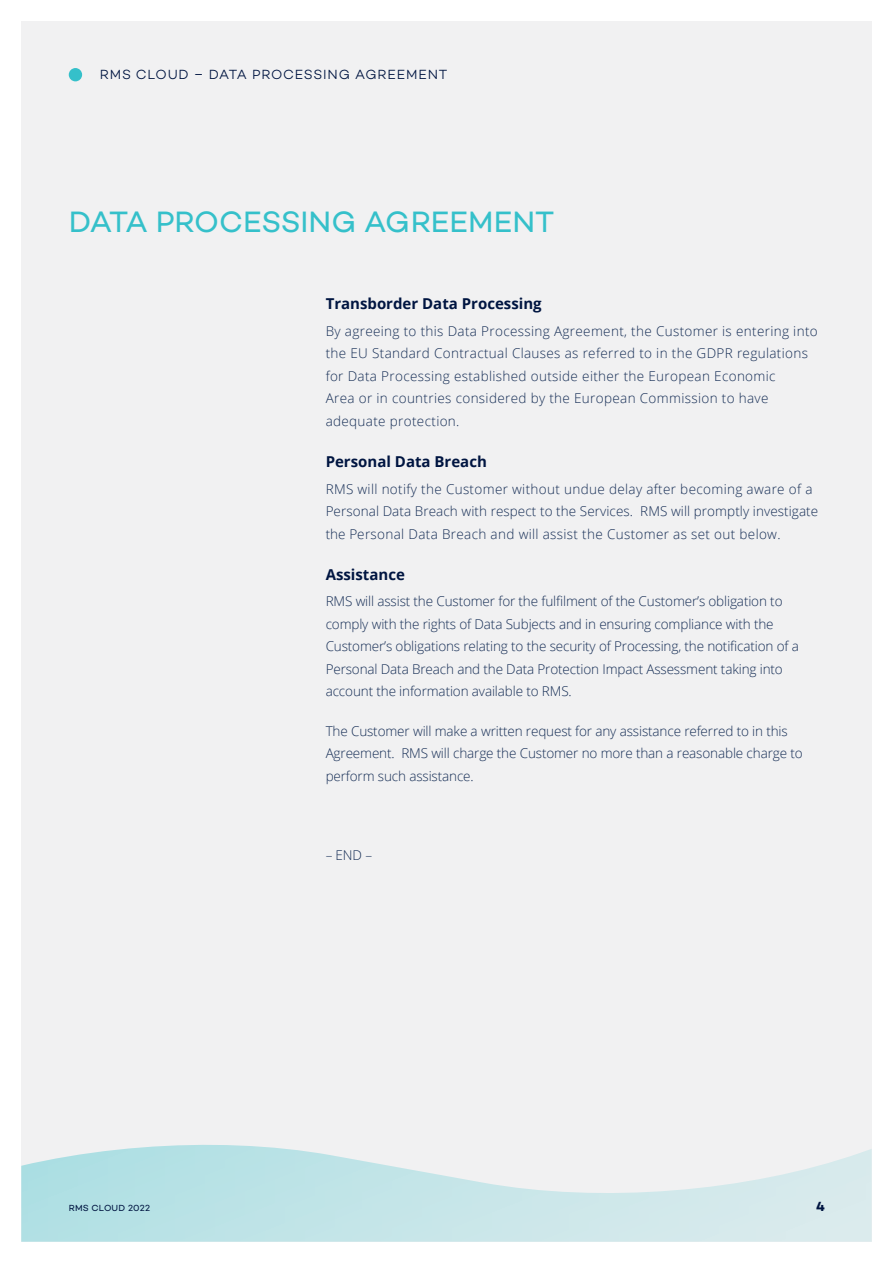
<style>
.page{position:relative;width:893px;height:1263px;background:#fff}
.page>*{position:absolute;margin:0;border:0;box-sizing:border-box;transform-origin:0 0}
.Page_Heads{font:30px "Campton";letter-spacing:-.005em;color:#35c0ca}
.BODY_SUBHEAD{font:700 15px "Open Sans";color:#001541}
.TABLE_BODY{font:300 13.5px/22.5px "Open Sans";letter-spacing:.005em;color:#152d55}
.TABLE_BODY-2{font:300 13.5px/22.5px "Open Sans";letter-spacing:.025em;color:#152d55}
.SECTION_TITLE{font:300 13.5px "Campton";letter-spacing:.055em;color:#001541}
.t1{font:700 13.5px "Campton";color:#001541}
.t2{font:9px "Campton";letter-spacing:.02em;color:#001541}
</style>
<div class="page">
<div style="left:21px;top:21px;width:851px;height:1221px;background:#f1f1f2"></div>
<svg style="left:21px;top:1145px;width:851px;height:97px"></svg>
<div style="left:69px;top:68px;width:13px;height:13px;background:#35c0ca;border-radius:50%"></div>
<p class="SECTION_TITLE" style="left:100px;top:66px;width:349px">RMS CLOUD – DATA PROCESSING AGREEMENT</p>
<p class="Page_Heads" style="left:69px;top:203px;width:487px">DATA PROCESSING AGREEMENT</p>
<p class="BODY_SUBHEAD" style="left:326px;top:293px;width:218px">Transborder Data Processing</p>
<p class="TABLE_BODY-2" style="left:326px;top:319px;width:494px">By agreeing to this Data Processing Agreement, the Customer is entering into the EU Standard Contractual Clauses as referred to in the GDPR regulations for Data Processing established outside either the European Economic<br>Area or in countries considered by the European Commission to have adequate protection.</p>
<p class="BODY_SUBHEAD" style="left:326px;top:451px;width:163px">Personal Data Breach</p>
<p class="TABLE_BODY-2" style="left:326px;top:477px;width:494px">RMS will notify the Customer without undue delay after becoming aware of a<br>Personal Data Breach with respect to the Services. RMS will promptly investigate the Personal Data Breach and will assist the Customer as set out below.</p>
<p class="BODY_SUBHEAD" style="left:326px;top:564px;width:81px">Assistance</p>
<p class="TABLE_BODY" style="left:326px;top:590px;width:475px">RMS will assist the Customer for the fulfilment of the Customer’s obligation to comply with the rights of Data Subjects and in ensuring compliance with the Customer’s obligations relating to the security of Processing, the notification of a Personal Data Breach and the Data Protection Impact Assessment taking into account the information available to RMS.</p>
<p class="TABLE_BODY" style="left:326px;top:719px;width:478px">The Customer will make a written request for any assistance referred to in this<br>Agreement. RMS will charge the Customer no more than a reasonable charge to perform such assistance.</p>
<p class="TABLE_BODY" style="left:326px;top:843px;width:48px">– END –</p>
<p class="t2" style="left:69px;top:1202px;width:83px">RMS CLOUD 2022</p>
<p class="t1" style="left:816px;top:1198px;width:10px">4</p>
</div>
